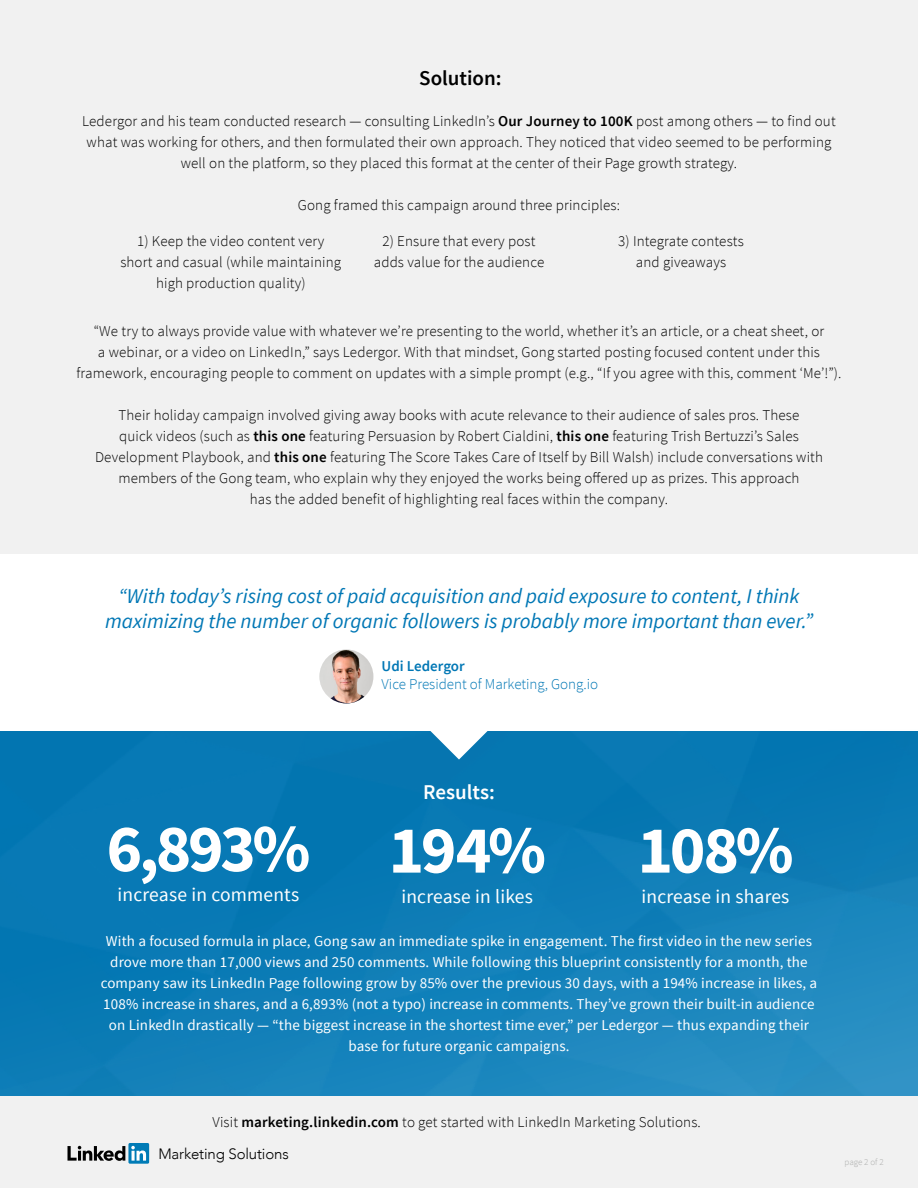
<style>
.page{position:relative;width:918px;height:1188px;background:#fff}
.page>*{position:absolute;margin:0;border:0;box-sizing:border-box;transform-origin:0 0}
.t1{font:700 67.5px "Source Sans Pro";letter-spacing:-.05em;color:#fff}
.t2{font:italic 21px/25.2px "Source Sans Pro";color:#0077b5;text-align:center}
.t3{font:600 21px "Source Sans Pro";color:#000}
.t4{font:600 21px "Source Sans Pro";color:#fff}
.t5{font:19.5px "Source Sans Pro";letter-spacing:.01em;color:#fff}
.t6{font:300 15px/21px "Source Sans Pro";letter-spacing:.01em;color:#000;text-align:center}
.t7{font:15px/21px "Source Sans Pro";letter-spacing:.01em;color:#fff;text-align:center}
.t8{font:300 15px "Source Sans Pro";color:#0077b5}
.t9{font:300 15px "Avenir";letter-spacing:-.01em;color:#000}
.t10{font:600 15px "Source Sans Pro";color:#0077b5}
.t11{font:300 9px "Source Sans Pro";letter-spacing:-.005em;color:#acadac}
.s1{font-weight:600}
</style>
<div class="page">
<img style="left:0;top:731px;width:918px;height:365px">
<div style="left:0;top:0;width:918px;height:554px;background:#f1f1f1"></div>
<div style="left:0;top:1096px;width:918px;height:92px;background:#f1f1f1"></div>
<svg style="left:428px;top:731px;width:62px;height:29px"></svg>
<svg style="left:68px;top:1146px;width:57px;height:15px"></svg>
<div style="left:128px;top:1143px;width:21px;height:21px;background:#007bb6;border-radius:2px"></div>
<svg style="left:131px;top:1146px;width:15px;height:15px"></svg>
<img style="left:319px;top:650px;width:54px;height:54px;border-radius:27px">
<h2 class="t3" style="left:419px;top:64px;width:84px">Solution:</h2>
<p class="t6" style="left:82px;top:111px;width:755px">Ledergor and his team conducted research — consulting LinkedIn’s <span class="s1">Our Journey to 100K</span> post among others — to find out what was working for others, and then formulated their own approach. They noticed that video seemed to be performing well on the platform, so they placed this format at the center of their Page growth strategy.</p>
<p class="t6" style="left:298px;top:195px;width:324px">Gong framed this campaign around three principles:</p>
<p class="t6" style="left:120px;top:231px;width:222px">1) Keep the video content very short and casual (while maintaining high production quality)</p>
<p class="t6" style="left:374px;top:231px;width:172px">2) Ensure that every post adds value for the audience</p>
<p class="t6" style="left:618px;top:231px;width:127px">3) Integrate contests and giveaways</p>
<p class="t6" style="left:77px;top:321px;width:767px">“We try to always provide value with whatever we’re presenting to the world, whether it’s an article, or a cheat sheet, or<br>a webinar, or a video on LinkedIn,” says Ledergor. With that mindset, Gong started posting focused content under this framework, encouraging people to comment on updates with a simple prompt (e.g., “If you agree with this, comment ‘Me’!”).</p>
<p class="t6" style="left:95px;top:405px;width:730px">Their holiday campaign involved giving away books with acute relevance to their audience of sales pros. These<br>quick videos (such as <span class="s1">this one</span> featuring Persuasion by Robert Cialdini, <span class="s1">this one</span> featuring Trish Bertuzzi’s Sales Development Playbook, and <span class="s1">this one</span> featuring The Score Takes Care of Itself by Bill Walsh) include conversations with members of the Gong team, who explain why they enjoyed the works being offered up as prizes. This approach<br>has the added benefit of highlighting real faces within the company.</p>
<h2 class="t2" style="left:105px;top:583px;width:709px">“With today’s rising cost of paid acquisition and paid exposure to content, I think maximizing the number of organic followers is probably more important than ever.”</h2>
<p class="t10" style="left:382px;top:657px;width:85px">Udi Ledergor</p>
<p class="t8" style="left:382px;top:675px;width:218px">Vice President of Marketing, Gong.io</p>
<h1 class="t1" style="left:107px;top:805px;width:205px">6,893%</h1>
<h3 class="t5" style="left:118px;top:883px;width:183px">increase in comments</h3>
<h2 class="t4" style="left:423px;top:779px;width:73px">Results:</h2>
<h1 class="t1" style="left:389px;top:807px;width:159px">194%</h1>
<h3 class="t5" style="left:401px;top:884px;width:133px">increase in likes</h3>
<h1 class="t1" style="left:638px;top:807px;width:157px">108%</h1>
<h3 class="t5" style="left:642px;top:884px;width:149px">increase in shares</h3>
<p class="t7" style="left:101px;top:931px;width:718px">With a focused formula in place, Gong saw an immediate spike in engagement. The first video in the new series drove more than 17,000 views and 250 comments. While following this blueprint consistently for a month, the company saw its LinkedIn Page following grow by 85% over the previous 30 days, with a 194% increase in likes, a 108% increase in shares, and a 6,893% (not a typo) increase in comments. They’ve grown their built-in audience on LinkedIn drastically — “the biggest increase in the shortest time ever,” per Ledergor — thus expanding their base for future organic campaigns.</p>
<p class="t6" style="left:213px;top:1112px;width:490px">Visit <span class="s1">marketing.linkedin.com</span> to get started with LinkedIn Marketing Solutions.</p>
<p class="t9" style="left:158px;top:1145px;width:132px">Marketing Solutions</p>
<p class="t11" style="left:845px;top:1156px;width:41px">page 2 of 2</p>
</div>
